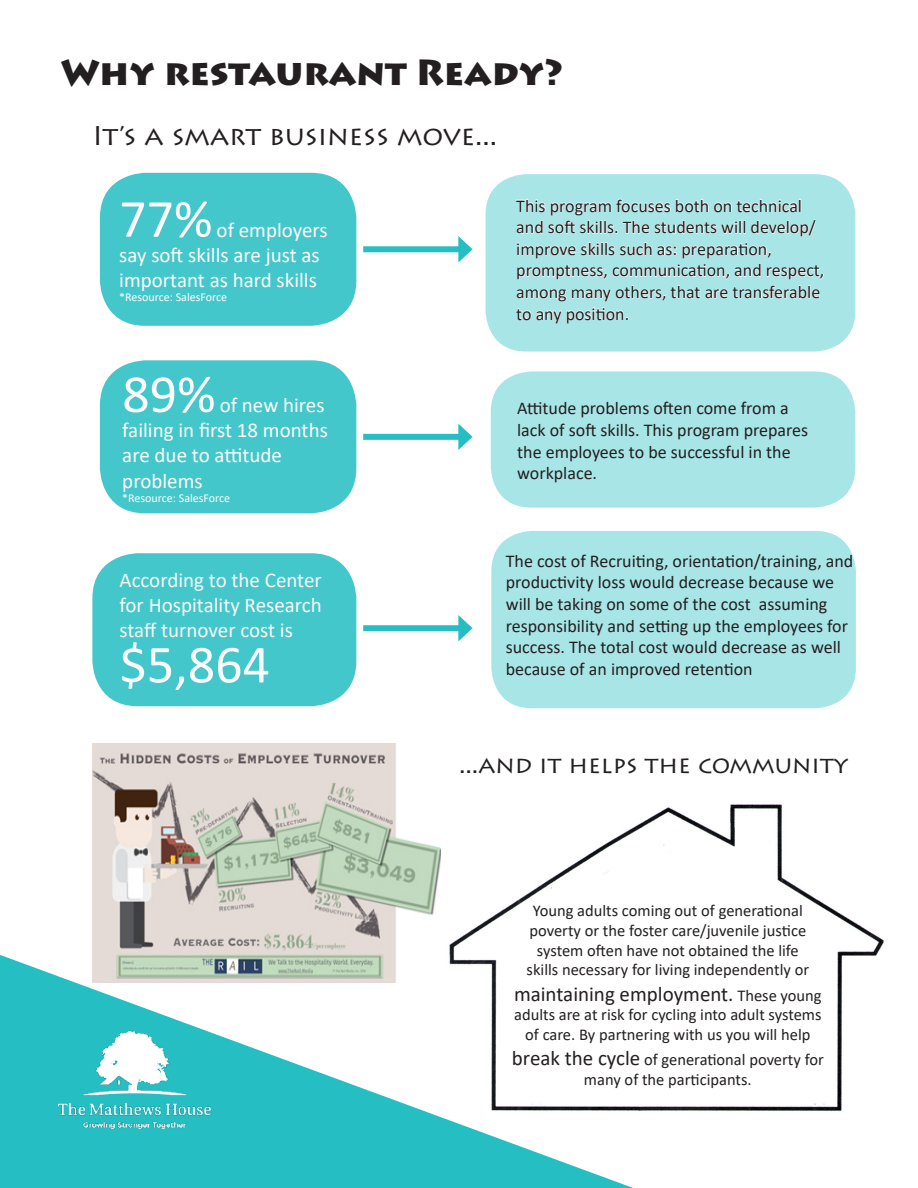
<style>
.page{position:relative;width:918px;height:1188px;background:#fff}
.page>*{position:absolute;margin:0;border:0;box-sizing:border-box;transform-origin:0 0}
.t1{font:54px "Calibri";color:#fcfcfc}
.t2{font:54px "Calibri";color:#fafafa}
.t3{font:900 36px "Lithos Pro";color:#231f20}
.t4{font:27px "Lithos Pro";color:#231f20}
.t5{font:24px "Lithos Pro";color:#231f20}
.t6{font:21px/25.2px "Calibri";color:#fcfcfc}
.t7{font:21px/25.2px "Calibri";color:#fafafa;text-align:justify}
.t8{font:21px "Calibri";color:#231f20}
.t9{font:18px/21.6px "Calibri";color:#231f20}
.t10{font:16.5px/19.8px "Calibri";color:#231f20;text-align:center}
.t11{font:12px "Calibri";color:#fcfcfc}
.s1{font-size:16.5px}
.s2{font-size:21px}
</style>
<div class="page">
<img style="left:538px;top:804px;width:346px;height:307px">
<div style="left:491px;top:371px;width:364px;height:137px;background:#a8e5e7;border-radius:40px"></div>
<div style="left:491px;top:531px;width:365px;height:177px;background:#a8e5e7;border-radius:40px"></div>
<div style="left:100px;top:360px;width:256px;height:153px;background:#44c7cb;border-radius:45px"></div>
<div style="left:100px;top:173px;width:256px;height:153px;background:#44c7cb;border-radius:45px"></div>
<div style="left:92px;top:553px;width:264px;height:153px;background:#44c7cb;border-radius:45px"></div>
<img style="left:92px;top:743px;width:349px;height:144px">
<svg style="left:0;top:887px;width:679px;height:301px"></svg>
<img style="left:14px;top:990px;width:234px;height:170px">
<div style="left:363px;top:246px;width:101px;height:6px;background:#25bec3"></div>
<svg style="left:458px;top:236px;width:15px;height:27px"></svg>
<div style="left:486px;top:174px;width:369px;height:178px;background:#a8e5e7;border-radius:40px"></div>
<svg style="left:516px;top:198px;width:308px;height:125px"></svg>
<div style="left:363px;top:434px;width:101px;height:6px;background:#25bec3"></div>
<svg style="left:458px;top:424px;width:15px;height:26px"></svg>
<div style="left:363px;top:625px;width:101px;height:6px;background:#25bec3"></div>
<svg style="left:458px;top:615px;width:15px;height:26px"></svg>
<p class="t3" style="left:61px;top:50px;width:504px">Why restaurant Ready?</p>
<p class="t4" style="left:92px;top:120px;width:406px">It’s a smart business move...</p>
<p class="t1" style="left:119px;top:181px;width:95px">77%</p>
<p class="t6" style="left:119px;top:217px;width:210px;text-indent:97px">of employers say soft skills are just as important as hard skills</p>
<p class="t11" style="left:119px;top:289px;width:109px">*Resource: SalesForce</p>
<p class="t9" style="left:516px;top:194px;width:310px">This program focuses both on technical and soft skills. The students will develop/ improve skills such as: preparation, promptness, communication, and respect, among many others, that are transferable to any position.</p>
<p class="t1" style="left:122px;top:357px;width:95px">89%</p>
<p class="t6" style="left:122px;top:392px;width:207px;text-indent:97px">of new hires failing in first 18 months are due to attitude problems</p>
<p class="t11" style="left:122px;top:490px;width:109px">*Resource: SalesForce</p>
<p class="t7" style="left:120px;top:567px;width:204px">According to the Center for Hospitality Research staff turnover cost is</p>
<p class="t2" style="left:120px;top:627px;width:152px">$5,864</p>
<p class="t9" style="left:517px;top:397px;width:293px">Attitude problems often come from a lack of soft skills. This program prepares the employees to be successful in the workplace.</p>
<p class="t9" style="left:506px;top:550px;width:349px">The cost of Recruiting, orientation/training, and productivity loss would decrease because we will be taking on some of the cost assuming responsibility and setting up the employees for success. The total cost would decrease as well because of an improved retention</p>
<p class="t5" style="left:459px;top:751px;width:390px">...and it helps the community</p>
<p class="t10" style="left:527px;top:900px;width:284px">Young adults coming out of generational poverty or the foster care/juvenile justice system often have not obtained the life skills necessary for living independently or</p>
<p class="t8" style="left:514px;top:979px;width:309px">maintaining employment. <span class="s1">These young</span></p>
<p class="t10" style="left:514px;top:1005px;width:309px">adults are at risk for cycling into adult systems of care. By partnering with us you will help</p>
<p class="t10" style="left:512px;top:1050px;width:313px"><span class="s2">break the cycle</span> of generational poverty for many of the participants.</p>
</div>
